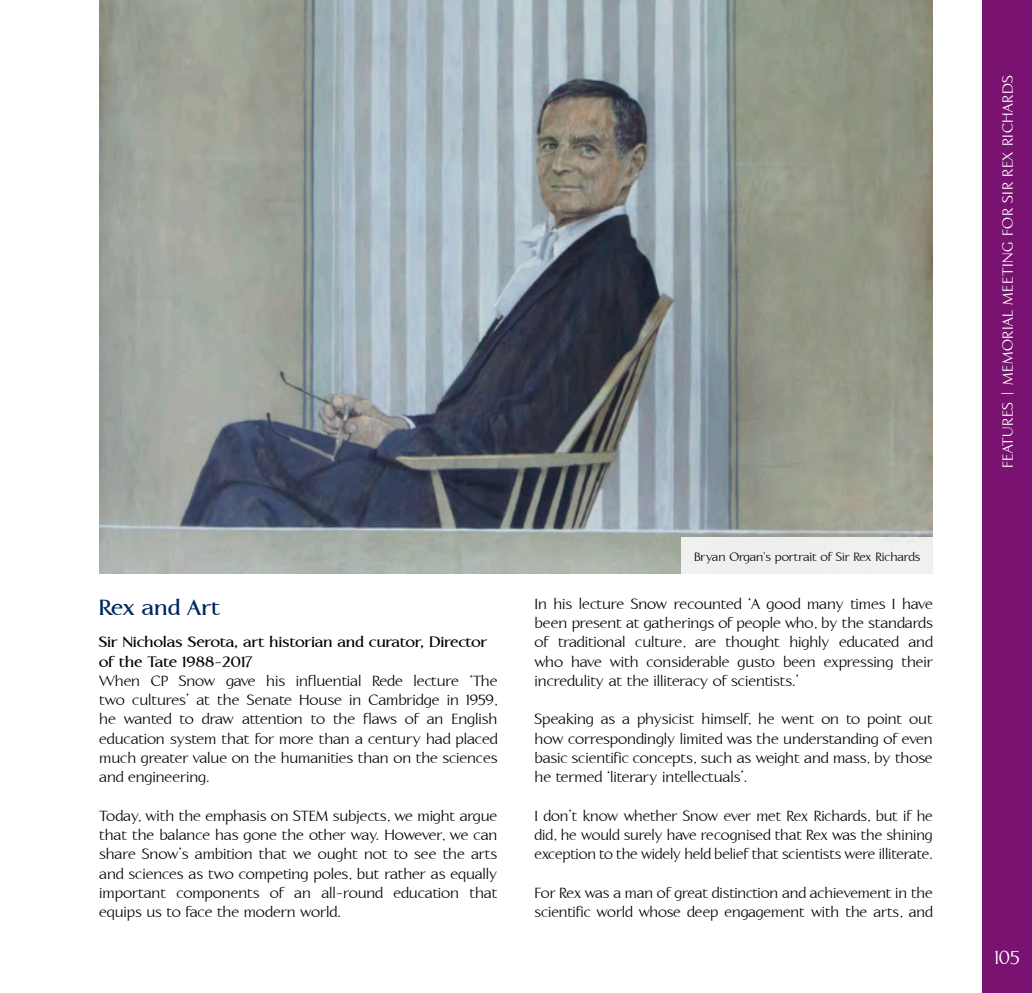
<style>
.page{position:relative;width:1032px;height:993px;background:#fff}
.page>*{position:absolute;margin:0;border:0;box-sizing:border-box;transform-origin:0 0}
.Subheader__Col_Bal{font:700 28px "Aperto";color:#00285e}
.t1{font:24.5px "Aperto";color:#fff}
.Body_Justified{font:19.25px/19.2px "Aperto";letter-spacing:-.005em;color:#000;text-align:justify}
.Body_NS{font:700 19.25px/19.2px "Aperto";letter-spacing:-.005em;color:#000}
.t2{font:19.25px "Aperto";letter-spacing:.025em;color:#fff}
.t3{font:15.75px "Aperto";letter-spacing:-.005em;color:#000}
</style>
<div class="page">
<div style="left:982px;top:0;width:50px;height:992px;background:#7a1272"></div>
<img style="left:99px;top:0;width:834px;height:573px">
<div style="left:681px;top:537px;width:252px;height:36px;background:#eff0ee"></div>
<p class="Subheader__Col_Bal" style="left:99px;top:589px;width:123px">Rex and Art</p>
<p class="Body_NS" style="left:99px;top:631px;width:389px">Sir Nicholas Serota, art historian and curator, Director of the Tate 1988-2017</p>
<p class="Body_Justified" style="left:99px;top:671px;width:400px">When CP Snow gave his influential Rede lecture ‘The two cultures’ at the Senate House in Cambridge in 1959, he wanted to draw attention to the flaws of an English education system that for more than a century had placed much greater value on the humanities than on the sciences and engineering.</p>
<p class="Body_Justified" style="left:99px;top:806px;width:400px">Today, with the emphasis on STEM subjects, we might argue that the balance has gone the other way. However, we can share Snow’s ambition that we ought not to see the arts and sciences as two competing poles, but rather as equally important components of an all-round education that equips us to face the modern world.</p>
<p class="t3" style="left:694px;top:549px;width:228px">Bryan Organ's portrait of Sir Rex Richards</p>
<p class="Body_Justified" style="left:535px;top:594px;width:400px">In his lecture Snow recounted ‘A good many times I have been present at gatherings of people who, by the standards of traditional culture, are thought highly educated and who have with considerable gusto been expressing their incredulity at the illiteracy of scientists.’</p>
<p class="Body_Justified" style="left:535px;top:709px;width:400px">Speaking as a physicist himself, he went on to point out how correspondingly limited was the understanding of even basic scientific concepts, such as weight and mass, by those he termed ‘literary intellectuals’.</p>
<p class="Body_Justified" style="left:535px;top:806px;width:400px">I don’t know whether Snow ever met Rex Richards, but if he did, he would surely have recognised that Rex was the shining exception to the widely held belief that scientists were illiterate.</p>
<p class="Body_Justified" style="left:535px;top:883px;width:400px">For Rex was a man of great distinction and achievement in the scientific world whose deep engagement with the arts, and</p>
<p class="t2" style="left:999px;top:468px;width:392px;rotate:-90deg">Features | Memorial Meeting for Sir Rex Richards</p>
<p class="t1" style="left:994px;top:946px;width:27px">105</p>
</div>
